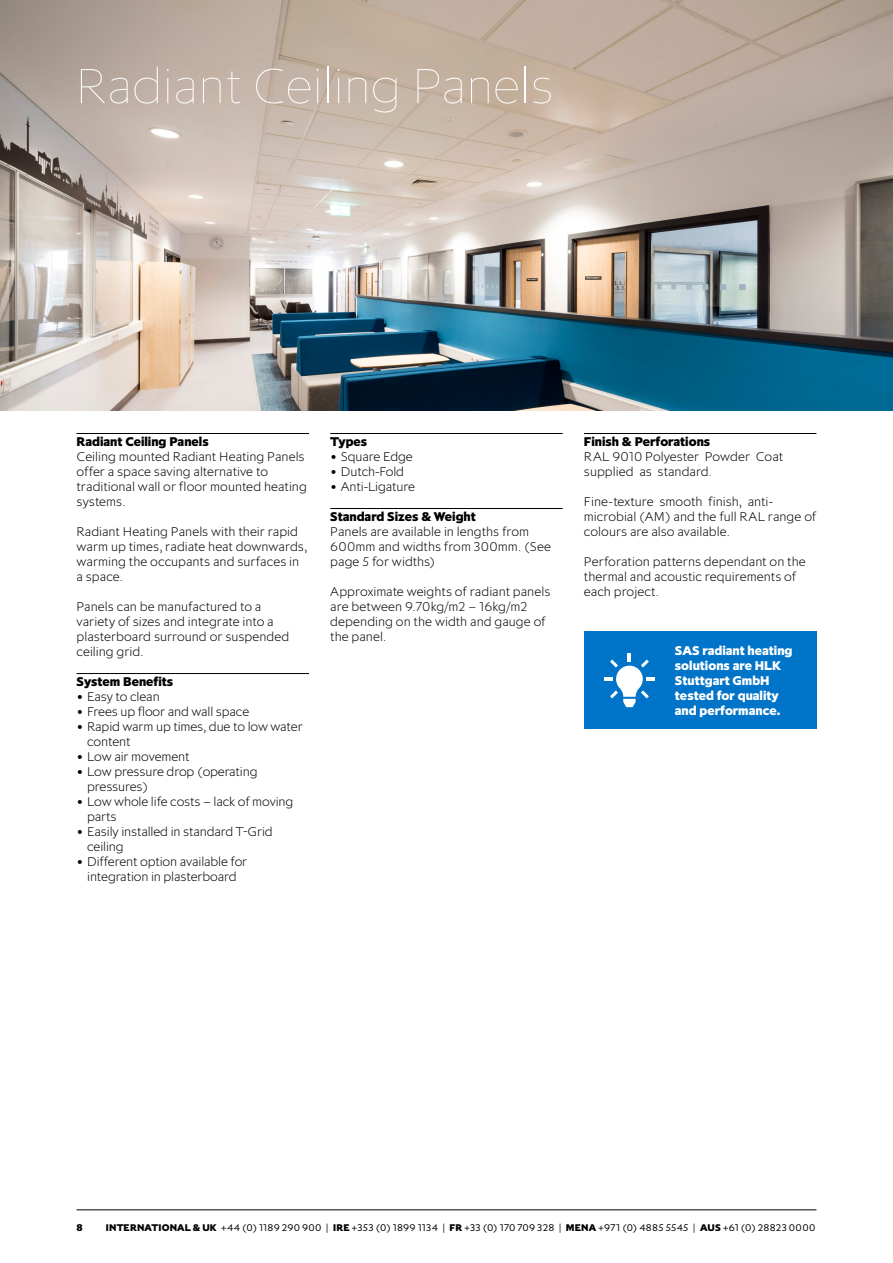
<style>
.page{position:relative;width:893px;height:1263px;background:#fff}
.page>*{position:absolute;margin:0;border:0;box-sizing:border-box;transform-origin:0 0}
.t1{font:52.5px "Pembroke Hair";color:#fff}
.t2{font:200 13.5px/15px "Pembroke";letter-spacing:-.005em;color:#000}
.t3{font:800 13.5px "Pembroke";color:#000}
.t4{font:800 13.5px/15px "Pembroke";color:#fff}
.t5{font:800 10.5px "Pembroke";color:#000}
.t6{font:10.35px "Pembroke";letter-spacing:.02em;color:#000}
.s1{font-weight:800}
</style>
<div class="page">
<hr style="left:77px;top:1209px;width:739px;height:1px;background:#000">
<img style="left:0;top:0;width:893px;height:410px">
<hr style="left:77px;top:433px;width:232px;height:1px;background:#000">
<hr style="left:77px;top:673px;width:232px;height:1px;background:#000">
<hr style="left:330px;top:433px;width:233px;height:1px;background:#000">
<hr style="left:330px;top:508px;width:233px;height:1px;background:#000">
<hr style="left:584px;top:433px;width:232px;height:1px;background:#000">
<div style="left:584px;top:631px;width:232px;height:98px;background:#0074c8"></div>
<svg style="left:605px;top:653px;width:49px;height:54px"></svg>
<h1 class="t1" style="left:76px;top:54px;width:479px">Radiant Ceiling Panels</h1>
<p class="t3" style="left:77px;top:434px;width:134px">Radiant Ceiling Panels</p>
<p class="t2" style="left:77px;top:449px;width:232px">Ceiling mounted Radiant Heating Panels offer a space saving alternative to traditional wall or floor mounted heating systems.</p>
<p class="t2" style="left:77px;top:524px;width:232px">Radiant Heating Panels with their rapid warm up times, radiate heat downwards, warming the occupants and surfaces in a space.</p>
<p class="t2" style="left:77px;top:599px;width:214px">Panels can be manufactured to a variety of sizes and integrate into a plasterboard surround or suspended ceiling grid.</p>
<p class="t3" style="left:77px;top:674px;width:98px">System Benefits</p>
<p class="t2" style="left:77px;top:689px;width:85px">• Easy to clean</p>
<p class="t2" style="left:77px;top:704px;width:174px">• Frees up floor and wall space</p>
<p class="t2" style="left:87px;top:719px;width:217px;text-indent:-11px">• Rapid warm up times, due to low water content</p>
<p class="t2" style="left:77px;top:749px;width:115px">• Low air movement</p>
<p class="t2" style="left:87px;top:764px;width:172px;text-indent:-11px">• Low pressure drop (operating pressures)</p>
<p class="t2" style="left:87px;top:794px;width:208px;text-indent:-11px">• Low whole life costs – lack of moving parts</p>
<p class="t2" style="left:87px;top:824px;width:187px;text-indent:-11px">• Easily installed in standard T-Grid ceiling</p>
<p class="t2" style="left:77px;top:854px;width:172px;text-align:center">• Different option available for integration in plasterboard</p>
<p class="t3" style="left:330px;top:434px;width:39px">Types</p>
<p class="t2" style="left:330px;top:449px;width:84px">• Square Edge</p>
<p class="t2" style="left:330px;top:464px;width:75px">• Dutch-Fold</p>
<p class="t2" style="left:330px;top:479px;width:86px">• Anti-Ligature</p>
<p class="t3" style="left:330px;top:509px;width:147px">Standard Sizes &amp; Weight</p>
<p class="t2" style="left:330px;top:524px;width:222px">Panels are available in lengths from<br>600mm and widths from 300mm. (See page 5 for widths)</p>
<p class="t2" style="left:330px;top:584px;width:222px">Approximate weights of radiant panels are between 9.70kg/m2 – 16kg/m2 depending on the width and gauge of the panel.</p>
<p class="t3" style="left:584px;top:434px;width:128px">Finish &amp; Perforations</p>
<p class="t2" style="left:584px;top:449px;width:201px">RAL 9010 Polyester Powder Coat supplied as standard.</p>
<p class="t2" style="left:584px;top:494px;width:234px">Fine-texture smooth finish, anti&shy;microbial (AM) and the full RAL range of colours are also available.</p>
<p class="t2" style="left:584px;top:554px;width:223px">Perforation patterns dependant on the thermal and acoustic requirements of each project.</p>
<p class="t4" style="left:675px;top:643px;width:119px">SAS radiant heating solutions are HLK<br>Stuttgart GmbH tested for quality and performance.</p>
<p class="t5" style="left:77px;top:1221px;width:8px">8</p>
<p class="t6" style="left:106px;top:1221px;width:711px"><span class="s1">INTERNATIONAL &amp; UK</span> +44 (0) 1189 290 900 | <span class="s1">IRE</span> +353 (0) 1899 1134 | <span class="s1">FR</span> +33 (0) 170 709 328 | <span class="s1">MENA</span> +971 (0) 4885 5545 | <span class="s1">AUS</span> +61 (0) 28823 0000</p>
</div>
